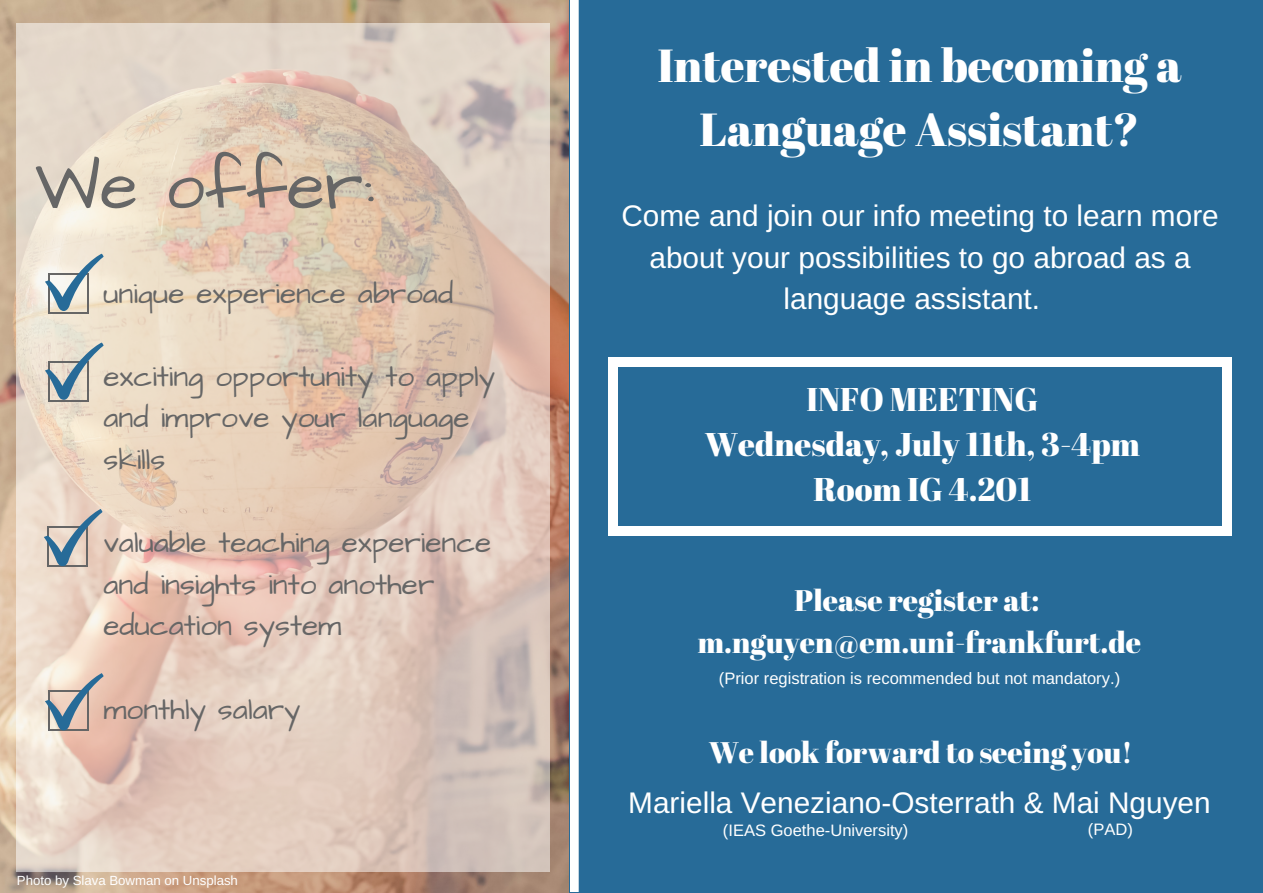
<style>
.page{position:relative;width:1263px;height:893px;background:#276b98}
.page>*{position:absolute;margin:0;border:0;box-sizing:border-box;transform-origin:0 0}
.t1{font:69.45px "Architects Daughter";color:#666}
.t2{font:46.35px/64.1px "Abril Fatface";color:#fff;text-align:center}
.t3{font:32.85px/45px "Abril Fatface";color:#fff;text-align:center}
.t4{font:29.7px/41.5px "Architects Daughter";color:#666}
.t5{font:29.7px/41.5px "Arimo";color:#fff;text-align:center}
.t6{font:29.7px "Abril Fatface";color:#fff}
.t7{font:16.5px "Arimo";color:#fff}
.t8{font:13.2px "Arimo";color:#fff}
</style>
<div class="page">
<img style="left:0;top:0;width:568px;height:893px">
<svg style="left:17px;top:24px;width:533px;height:848px"></svg>
<svg style="left:570px;top:0;width:9px;height:892px"></svg>
<div style="left:1222px;top:526px;width:10px;height:10px;background:#fff"></div>
<div style="left:608px;top:366px;width:10px;height:161px;background:#fff"></div>
<div style="left:608px;top:526px;width:10px;height:10px;background:#fff"></div>
<div style="left:1222px;top:366px;width:10px;height:161px;background:#fff"></div>
<div style="left:617px;top:526px;width:606px;height:10px;background:#fff"></div>
<div style="left:1222px;top:357px;width:10px;height:10px;background:#fff"></div>
<div style="left:608px;top:357px;width:10px;height:10px;background:#fff"></div>
<div style="left:617px;top:357px;width:606px;height:10px;background:#fff"></div>
<svg style="left:43px;top:250px;width:61px;height:64px"></svg>
<svg style="left:43px;top:339px;width:61px;height:63px"></svg>
<svg style="left:42px;top:506px;width:61px;height:62px"></svg>
<svg style="left:43px;top:670px;width:61px;height:63px"></svg>
<h1 class="t1" style="left:35px;top:140px;width:341px">We offer:</h1>
<p class="t4" style="left:103px;top:273px;width:351px">unique experience abroad</p>
<p class="t4" style="left:103px;top:356px;width:393px">exciting opportunity to apply and improve your language skills</p>
<p class="t4" style="left:103px;top:523px;width:389px">valuable teaching experience and insights into another education system</p>
<p class="t4" style="left:103px;top:689px;width:199px">monthly salary</p>
<p class="t8" style="left:17px;top:873px;width:223px">Photo by Slava Bowman on Unsplash</p>
<h2 class="t2" style="left:657px;top:32px;width:525px">Interested in becoming a<br>Language Assistant?</h2>
<p class="t5" style="left:621px;top:195px;width:599px">Come and join our info meeting to learn more about your possibilities to go abroad as a language assistant.</p>
<p class="t3" style="left:705px;top:375px;width:437px">INFO MEETING<br>Wednesday, July 11th, 3-4pm<br>Room IG 4.201</p>
<p class="t6" style="left:795px;top:579px;width:246px">Please register at:</p>
<p class="t6" style="left:698px;top:622px;width:445px">m.nguyen@em.uni-frankfurt.de</p>
<p class="t7" style="left:719px;top:669px;width:403px">(Prior registration is recommended but not mandatory.)</p>
<p class="t6" style="left:709px;top:731px;width:426px">We look forward to seeing you!</p>
<p class="t5" style="left:628px;top:782px;width:584px">Mariella Veneziano-Osterrath &amp; Mai Nguyen</p>
<p class="t7" style="left:723px;top:821px;width:187px">(IEAS Goethe-University)</p>
<p class="t7" style="left:1088px;top:820px;width:46px">(PAD)</p>
</div>
